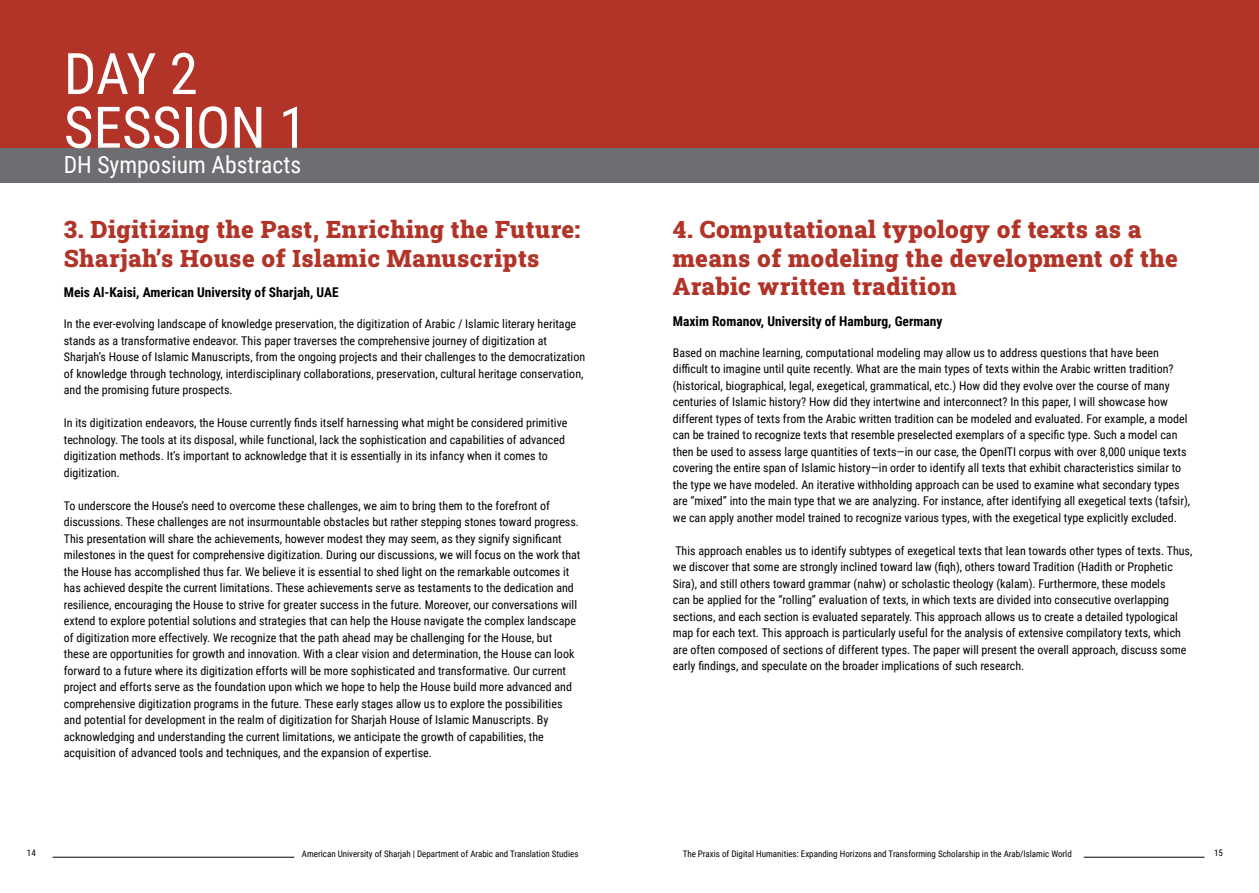
<style>
.page{position:relative;width:1259px;height:893px;background:#fff}
.page>*{position:absolute;margin:0;border:0;box-sizing:border-box;transform-origin:0 0}
.t1{font:57.3px/53.7px "Roboto Condensed";color:#fff}
.t2{font:24px/28.8px "Roboto Slab";letter-spacing:.02em;color:#b23428}
.t3{font:23.55px "Roboto Condensed";color:#fff}
.t4{font:700 13.5px "Roboto Condensed";color:#000}
.t5{font:12px/16.5px "Roboto Condensed";color:#000}
.t6{font:9px "Roboto Condensed";color:#000}
</style>
<div class="page">
<hr style="left:53px;top:857px;width:241px;height:1px;background:#000">
<hr style="left:1083px;top:857px;width:121px;height:1px;background:#000">
<div style="left:0;top:0;width:1259px;height:148px;background:#b23428"></div>
<div style="left:0;top:148px;width:1259px;height:35px;background:#6d6e71"></div>
<h1 class="t1" style="left:64px;top:45px;width:245px">DAY 2<br>SESSION 1</h1>
<h3 class="t3" style="left:64px;top:148px;width:239px">DH Symposium Abstracts</h3>
<h2 class="t2" style="left:64px;top:214px;width:518px">3. Digitizing the Past, Enriching the Future:<br>Sharjah’s House of Islamic Manuscripts</h2>
<p class="t4" style="left:64px;top:283px;width:276px">Meis Al-Kaisi, American University of Sharjah, UAE</p>
<p class="t5" style="left:64px;top:315px;width:523px">In the ever-evolving landscape of knowledge preservation, the digitization of Arabic / Islamic literary heritage stands as a transformative endeavor. This paper traverses the comprehensive journey of digitization at Sharjah’s House of Islamic Manuscripts, from the ongoing projects and their challenges to the democratization of knowledge through technology, interdisciplinary collaborations, preservation, cultural heritage conservation, and the promising future prospects.</p>
<p class="t5" style="left:64px;top:414px;width:505px">In its digitization endeavors, the House currently finds itself harnessing what might be considered primitive technology. The tools at its disposal, while functional, lack the sophistication and capabilities of advanced digitization methods. It’s important to acknowledge that it is essentially in its infancy when it comes to digitization.</p>
<p class="t5" style="left:64px;top:497px;width:518px">To underscore the House’s need to overcome these challenges, we aim to bring them to the forefront of discussions. These challenges are not insurmountable obstacles but rather stepping stones toward progress.<br>This presentation will share the achievements, however modest they may seem, as they signify significant milestones in the quest for comprehensive digitization. During our discussions, we will focus on the work that the House has accomplished thus far. We believe it is essential to shed light on the remarkable outcomes it has achieved despite the current limitations. These achievements serve as testaments to the dedication and resilience, encouraging the House to strive for greater success in the future. Moreover, our conversations will extend to explore potential solutions and strategies that can help the House navigate the complex landscape of digitization more effectively. We recognize that the path ahead may be challenging for the House, but these are opportunities for growth and innovation. With a clear vision and determination, the House can look forward to a future where its digitization efforts will be more sophisticated and transformative. Our current project and efforts serve as the foundation upon which we hope to help the House build more advanced and comprehensive digitization programs in the future. These early stages allow us to explore the possibilities and potential for development in the realm of digitization for Sharjah House of Islamic Manuscripts. By acknowledging and understanding the current limitations, we anticipate the growth of capabilities, the acquisition of advanced tools and techniques, and the expansion of expertise.</p>
<h2 class="t2" style="left:673px;top:214px;width:506px">4. Computational typology of texts as a means of modeling the development of the<br>Arabic written tradition</h2>
<p class="t4" style="left:673px;top:312px;width:271px">Maxim Romanov, University of Hamburg, Germany</p>
<p class="t5" style="left:673px;top:344px;width:519px">Based on machine learning, computational modeling may allow us to address questions that have been difficult to imagine until quite recently. What are the main types of texts within the Arabic written tradition? (historical, biographical, legal, exegetical, grammatical, etc.) How did they evolve over the course of many centuries of Islamic history? How did they intertwine and interconnect? In this paper, I will showcase how different types of texts from the Arabic written tradition can be modeled and evaluated. For example, a model can be trained to recognize texts that resemble preselected exemplars of a specific type. Such a model can then be used to assess large quantities of texts—in our case, the OpenITI corpus with over 8,000 unique texts covering the entire span of Islamic history—in order to identify all texts that exhibit characteristics similar to the type we have modeled. An iterative withholding approach can be used to examine what secondary types are “mixed” into the main type that we are analyzing. For instance, after identifying all exegetical texts (tafsir), we can apply another model trained to recognize various types, with the exegetical type explicitly excluded.</p>
<p class="t5" style="left:673px;top:542px;width:521px">This approach enables us to identify subtypes of exegetical texts that lean towards other types of texts. Thus, we discover that some are strongly inclined toward law (fiqh), others toward Tradition (Hadith or Prophetic Sira), and still others toward grammar (nahw) or scholastic theology (kalam). Furthermore, these models<br>can be applied for the “rolling” evaluation of texts, in which texts are divided into consecutive overlapping sections, and each section is evaluated separately. This approach allows us to create a detailed typological map for each text. This approach is particularly useful for the analysis of extensive compilatory texts, which are often composed of sections of different types. The paper will present the overall approach, discuss some early findings, and speculate on the broader implications of such research.</p>
<p class="t6" style="left:27px;top:847px;width:10px">14</p>
<p class="t6" style="left:302px;top:848px;width:278px">American University of Sharjah | Department of Arabic and Translation Studies</p>
<p class="t6" style="left:682px;top:848px;width:391px">The Praxis of Digital Humanities: Expanding Horizons and Transforming Scholarship in the Arab/Islamic World</p>
<p class="t6" style="left:1214px;top:847px;width:10px">15</p>
</div>
